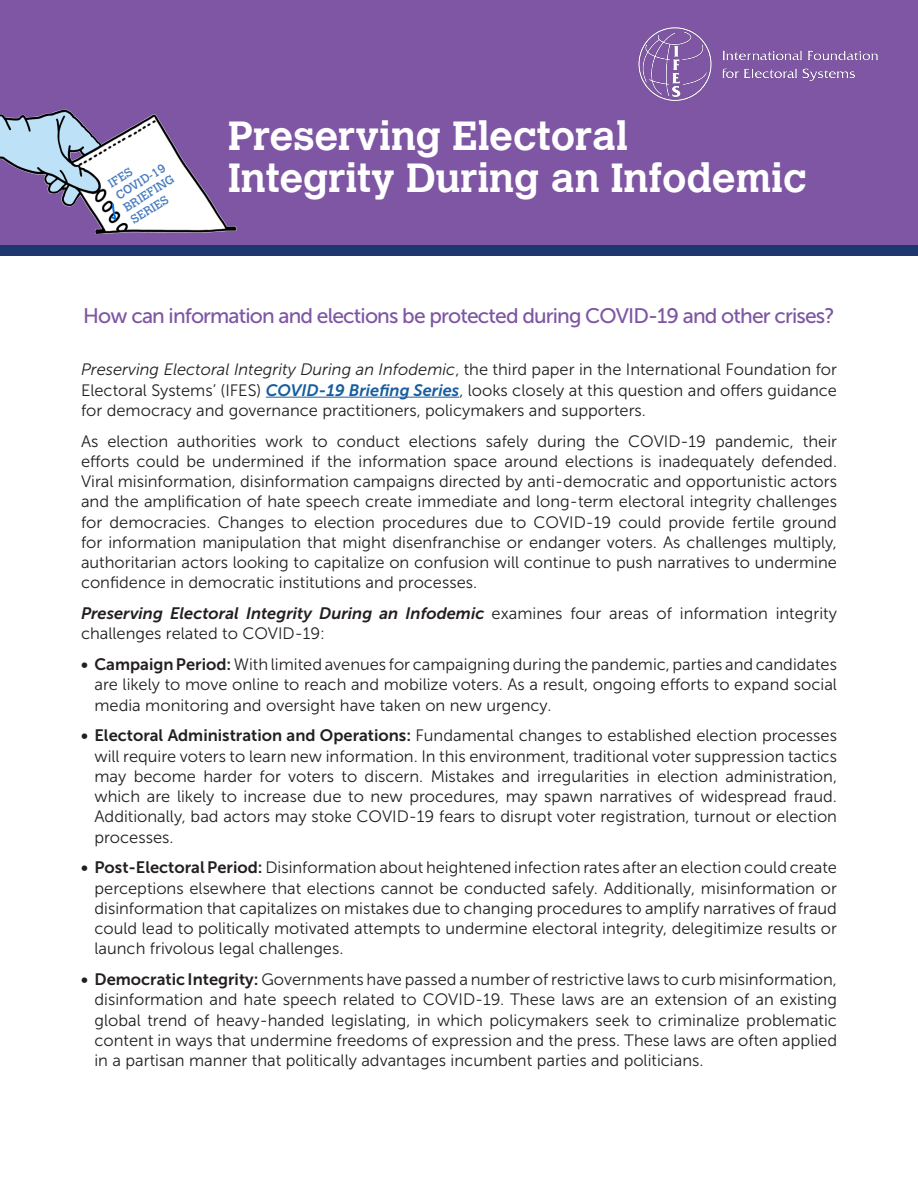
<style>
.page{position:relative;width:918px;height:1188px;background:#fff}
.page>*{position:absolute;margin:0;border:0;box-sizing:border-box;transform-origin:0 0}
.t1{font:700 40.5px "Calvert";color:#fff}
.a_head{font:21px "Museo Sans 500";letter-spacing:-.04em;color:#7e56a3}
.body{font:16.5px/20.2px "Museo Sans 300";color:#231f20;text-align:justify}
.t2{font:12px "Calvert";color:#467cbf}
.s1{font-style:italic}
.s2{font-family:"Museo Sans 700";font-style:italic;color:#175d9e}
.s3{font-family:"Museo Sans 700";font-style:italic}
.s4{font-family:"Museo Sans 700"}
</style>
<div class="page">
<div style="left:0;top:0;width:918px;height:245px;background:#7e56a3"></div>
<div style="left:0;top:245px;width:918px;height:11px;background:#1e376c"></div>
<img style="left:0;top:109px;width:237px;height:126px">
<img style="left:638px;top:27px;width:240px;height:74px">
<hr style="left:266px;top:397px;width:193px;height:1px;background:#175d9e">
<p class="t1" style="left:228px;top:110px;width:401px">Preserving Electoral</p>
<p class="t2" style="left:113px;top:190px;width:58px;rotate:-32deg">COVID-19</p>
<p class="t1" style="left:228px;top:152px;width:580px">Integrity During an Infodemic</p>
<p class="t2" style="left:106px;top:178px;width:28px;rotate:-32deg">IFES</p>
<p class="t2" style="left:121px;top:203px;width:59px;rotate:-32deg">BRIEFING</p>
<p class="t2" style="left:128px;top:215px;width:44px;rotate:-32deg">SERIES</p>
<p class="a_head" style="left:83px;top:304px;width:753px">How can information and elections be protected during COVID-19 and other crises?</p>
<p class="body" style="left:81px;top:360px;width:758px"><span class="s1">Preserving Electoral Integrity During an Infodemic</span>, the third paper in the International Foundation for Electoral Systems’ (IFES) <span class="s2">COVID-19 Briefing Series</span>, looks closely at this question and offers guidance for democracy and governance practitioners, policymakers and supporters.</p>
<p class="body" style="left:81px;top:431px;width:758px">As election authorities work to conduct elections safely during the COVID-19 pandemic, their efforts could be undermined if the information space around elections is inadequately defended.<br>Viral misinformation, disinformation campaigns directed by anti-democratic and opportunistic actors and the amplification of hate speech create immediate and long-term electoral integrity challenges for democracies. Changes to election procedures due to COVID-19 could provide fertile ground for information manipulation that might disenfranchise or endanger voters. As challenges multiply, authoritarian actors looking to capitalize on confusion will continue to push narratives to undermine confidence in democratic institutions and processes.</p>
<p class="body" style="left:81px;top:603px;width:758px"><span class="s3">Preserving Electoral Integrity During an Infodemic</span> examines four areas of information integrity challenges related to COVID-19:</p>
<p class="body" style="left:94px;top:654px;width:744px;text-indent:-14px"><span class="s4">• Campaign Period:</span> With limited avenues for campaigning during the pandemic, parties and candidates are likely to move online to reach and mobilize voters. As a result, ongoing efforts to expand social media monitoring and oversight have taken on new urgency.</p>
<p class="body" style="left:94px;top:726px;width:744px;text-indent:-14px"><span class="s4">• Electoral Administration and Operations:</span> Fundamental changes to established election processes will require voters to learn new information. In this environment, traditional voter suppression tactics may become harder for voters to discern. Mistakes and irregularities in election administration, which are likely to increase due to new procedures, may spawn narratives of widespread fraud.<br>Additionally, bad actors may stoke COVID-19 fears to disrupt voter registration, turnout or election processes.</p>
<p class="body" style="left:94px;top:858px;width:744px;text-indent:-14px"><span class="s4">• Post-Electoral Period:</span> Disinformation about heightened infection rates after an election could create perceptions elsewhere that elections cannot be conducted safely. Additionally, misinformation or disinformation that capitalizes on mistakes due to changing procedures to amplify narratives of fraud could lead to politically motivated attempts to undermine electoral integrity, delegitimize results or launch frivolous legal challenges.</p>
<p class="body" style="left:94px;top:969px;width:744px;text-indent:-14px"><span class="s4">• Democratic Integrity:</span> Governments have passed a number of restrictive laws to curb misinformation, disinformation and hate speech related to COVID-19. These laws are an extension of an existing global trend of heavy-handed legislating, in which policymakers seek to criminalize problematic content in ways that undermine freedoms of expression and the press. These laws are often applied in a partisan manner that politically advantages incumbent parties and politicians.</p>
</div>
